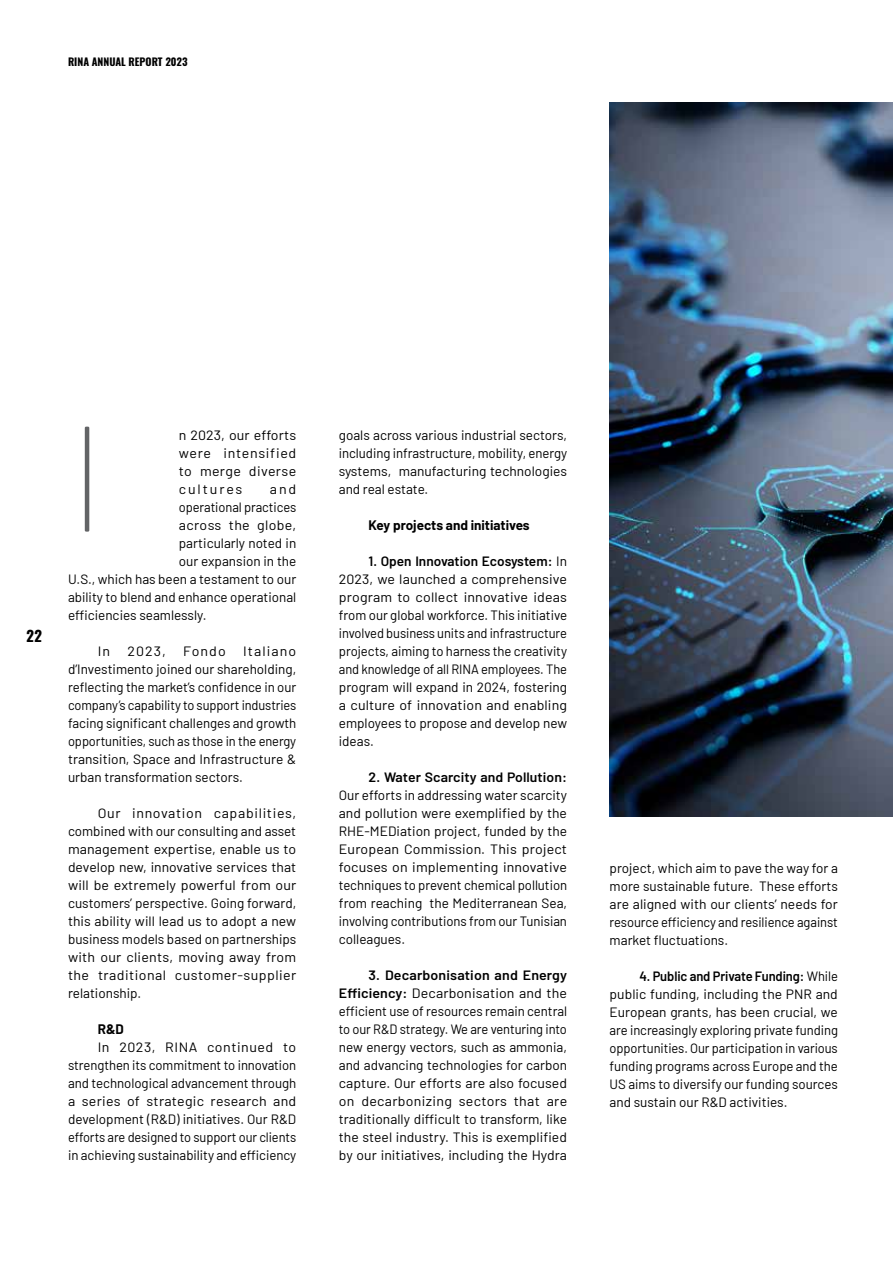
<style>
.page{position:relative;width:893px;height:1263px;background:#fff}
.page>*{position:absolute;margin:0;border:0;box-sizing:border-box;transform-origin:0 0}
.t1{font:100 150px "Barlow";color:#636466}
.t2{font:700 15px "Oswald";color:#000}
.t3{font:13.5px/18px "Barlow";color:#000;text-align:justify;scale:1.05 1}
.t4{font:13.5px/18px "Barlow";color:#000;text-align:justify}
.t5{font:13.5px/18px "Barlow";color:#000;text-align:justify;scale:.96 1}
.t6{font:700 13.5px "Barlow";color:#000}
.t7{font:600 13.5px "Barlow";letter-spacing:.005em;color:#000;scale:1.04 1}
.t8{font:13.5px "Barlow";letter-spacing:.025em;color:#000;scale:1.05 1}
.t9{font:700 10.5px "Oswald";color:#000}
.s1{font-weight:600}
</style>
<div class="page">
<img style="left:610px;top:102px;width:283px;height:714px">
<p class="t9" style="left:68px;top:55px;width:121px">RINA ANNUAL REPORT 2023</p>
<p class="t2" style="left:26px;top:626px;width:17px">22</p>
<h1 class="t1" style="left:68px;top:371px;width:40px">I</h1>
<p class="t3" style="left:179px;top:425px;width:113px">n 2023, our efforts were intensified to merge diverse cultures</p>
<p class="t3" style="left:270px;top:479px;width:27px">and</p>
<p class="t5" style="left:179px;top:497px;width:124px">operational practices</p>
<p class="t8" style="left:179px;top:515px;width:113px">across the globe,</p>
<p class="t4" style="left:179px;top:533px;width:119px">particularly noted in</p>
<p class="t4" style="left:179px;top:551px;width:119px">our expansion in the</p>
<p class="t4" style="left:68px;top:569px;width:230px">U.S., which has been a testament to our</p>
<p class="t4" style="left:68px;top:587px;width:230px">ability to blend and enhance operational</p>
<p class="t4" style="left:68px;top:605px;width:140px">efficiencies seamlessly.</p>
<p class="t3" style="left:98px;top:641px;width:13px">In</p>
<p class="t3" style="left:127px;top:641px;width:38px">2023,</p>
<p class="t3" style="left:183px;top:641px;width:42px">Fondo</p>
<p class="t3" style="left:68px;top:641px;width:219px;text-indent:175px">Italiano d’Investimento joined our shareholding, reflecting the market’s confidence in our company’s capability to support industries facing significant challenges and growth opportunities, such as those in the energy transition, Space and Infrastructure &amp; urban transformation sectors.</p>
<p class="t3" style="left:68px;top:803px;width:219px;text-indent:30px">Our innovation capabilities, combined with our consulting and asset management expertise, enable us to develop new, innovative services that will be extremely powerful from our customers’ perspective. Going forward, this ability will lead us to adopt a new business models based on partnerships with our clients, moving away from the traditional customer-supplier relationship.</p>
<p class="t6" style="left:98px;top:1019px;width:28px">R&amp;D</p>
<p class="t3" style="left:68px;top:1037px;width:219px;text-indent:30px">In 2023, RINA continued to strengthen its commitment to innovation and technological advancement through a series of strategic research and development (R&amp;D) initiatives. Our R&amp;D efforts are designed to support our clients in achieving sustainability and efficiency</p>
<p class="t4" style="left:339px;top:425px;width:230px">goals across various industrial sectors, including infrastructure, mobility, energy systems, manufacturing technologies and real estate.</p>
<p class="t6" style="left:369px;top:515px;width:163px">Key projects and initiatives</p>
<p class="t4" style="left:339px;top:551px;width:230px;text-indent:30px"><span class="s1">1. Open Innovation Ecosystem:</span> In 2023, we launched a comprehensive program to collect innovative ideas from our global workforce. This initiative involved business units and infrastructure projects, aiming to harness the creativity and knowledge of all RINA employees. The program will expand in 2024, fostering a culture of innovation and enabling employees to propose and develop new ideas.</p>
<p class="t7" style="left:369px;top:767px;width:192px">2. Water Scarcity and Pollution:</p>
<p class="t4" style="left:339px;top:785px;width:230px">Our efforts in addressing water scarcity and pollution were exemplified by the RHE-MEDiation project, funded by the European Commission. This project focuses on implementing innovative techniques to prevent chemical pollution from reaching the Mediterranean Sea, involving contributions from our Tunisian colleagues.</p>
<p class="t3" style="left:339px;top:965px;width:219px;text-indent:30px"><span class="s1">3. Decarbonisation and Energy Efficiency:</span> Decarbonisation and the efficient use of resources remain central to our R&amp;D strategy. We are venturing into new energy vectors, such as ammonia, and advancing technologies for carbon capture. Our efforts are also focused on decarbonizing sectors that are traditionally difficult to transform, like the steel industry. This is exemplified by our initiatives, including the Hydra</p>
<p class="t4" style="left:610px;top:857px;width:230px">project, which aim to pave the way for a more sustainable future. These efforts are aligned with our clients’ needs for resource efficiency and resilience against market fluctuations.</p>
<p class="t5" style="left:610px;top:965px;width:239px;text-indent:30px"><span class="s1">4. Public and Private Funding:</span> While public funding, including the PNR and European grants, has been crucial, we are increasingly exploring private funding opportunities. Our participation in various funding programs across Europe and the US aims to diversify our funding sources and sustain our R&amp;D activities.</p>
</div>
